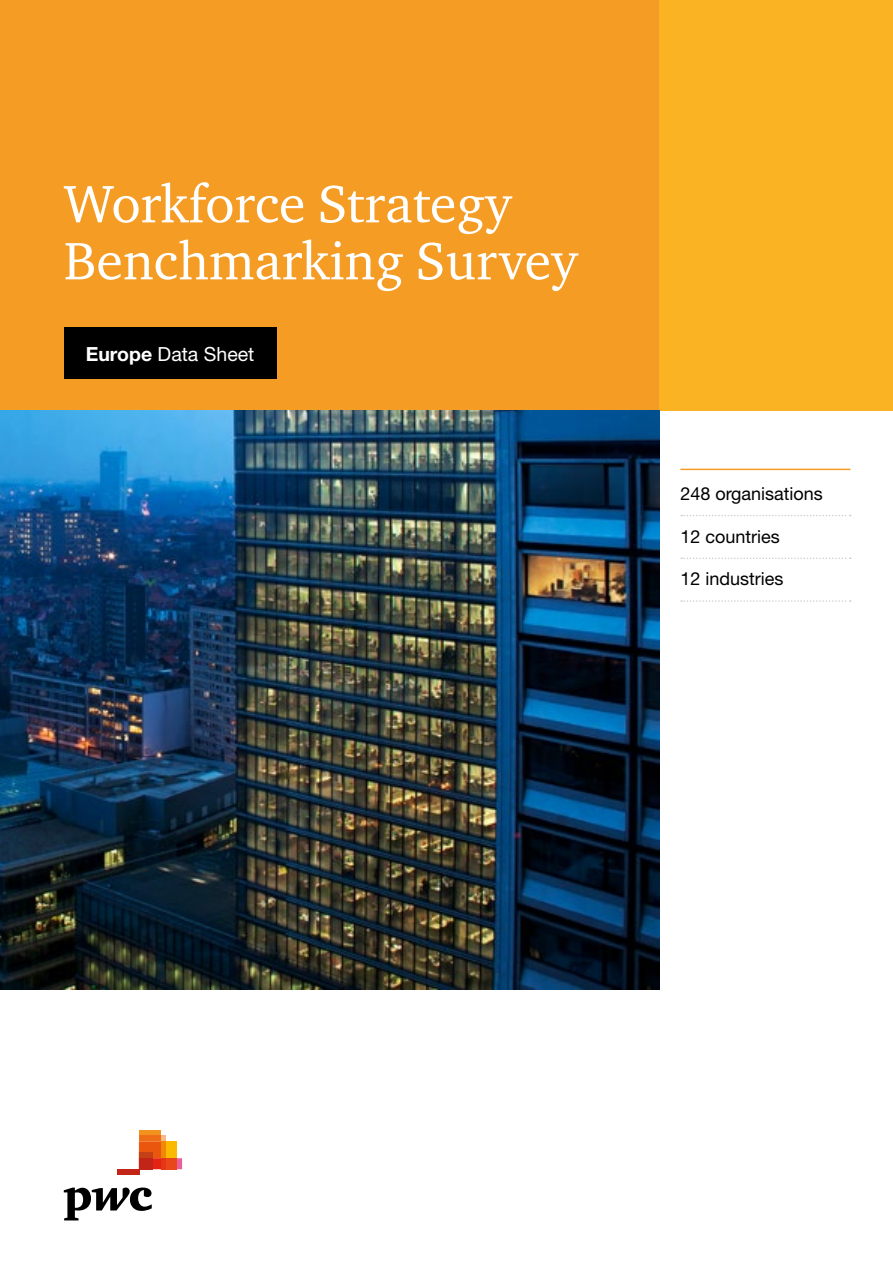
<style>
.page{position:relative;width:893px;height:1263px;background:#fff}
.page>*{position:absolute;margin:0;border:0;box-sizing:border-box;transform-origin:0 0}
.t1{font:54px/57px "Charter ITC";color:#fff}
.t2{font:19.5px "Helvetica Neue";color:#fff}
.Body_copy{font:18px "Helvetica Neue";color:#000}
.s1{font-weight:700}
</style>
<div class="page">
<div style="left:0;top:0;width:659px;height:411px;background:#f59c24"></div>
<div style="left:659px;top:0;width:234px;height:411px;background:#fab322"></div>
<svg style="left:64px;top:1187px;width:88px;height:33px"></svg>
<hr style="left:139px;top:1131px;width:22px;height:4px;background:#f3931f">
<svg style="left:139px;top:1135px;width:43px;height:34px"></svg>
<div style="left:139px;top:1153px;width:14px;height:5px;background:#c44016"></div>
<div style="left:139px;top:1158px;width:14px;height:11px;background:#c22417"></div>
<div style="left:117px;top:1169px;width:22px;height:6px;background:#c22417"></div>
<hr style="left:680px;top:469px;width:170px;height:1px;background:#f59c24">
<svg style="left:681px;top:515px;width:170px;height:1px"></svg>
<svg style="left:681px;top:557px;width:170px;height:2px"></svg>
<svg style="left:681px;top:600px;width:170px;height:2px"></svg>
<div style="left:64px;top:327px;width:212px;height:51px;background:#000"></div>
<img style="left:0;top:411px;width:659px;height:578px">
<p class="t1" style="left:64px;top:174px;width:515px">Workforce Strategy<br>Benchmarking Survey</p>
<p class="t2" style="left:86px;top:342px;width:170px"><span class="s1">Europe</span> Data Sheet</p>
<p class="Body_copy" style="left:680px;top:483px;width:144px">248 organisations</p>
<p class="Body_copy" style="left:680px;top:525px;width:101px">12 countries</p>
<p class="Body_copy" style="left:680px;top:568px;width:105px">12 industries</p>
</div>
